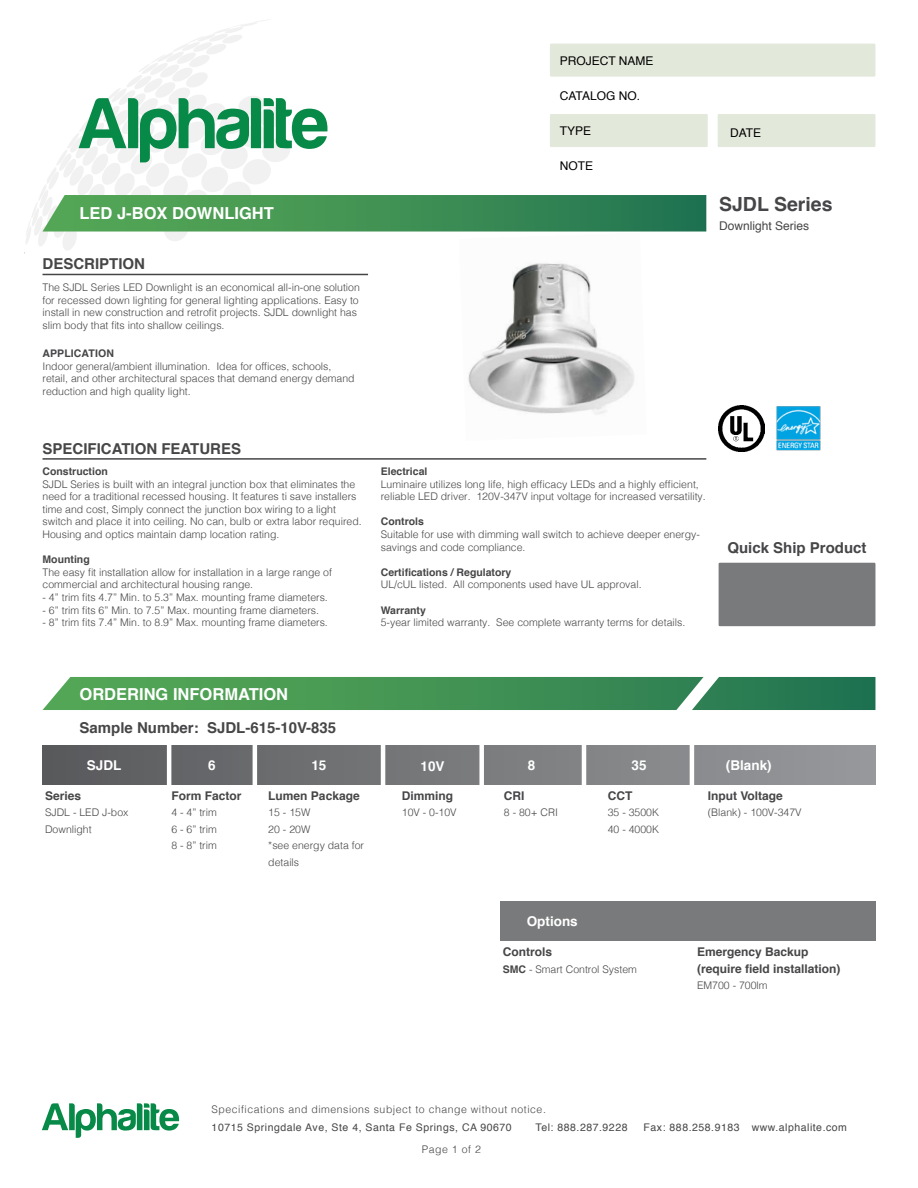
<style>
.page{position:relative;width:918px;height:1188px;background:#fff}
.page>*{position:absolute;margin:0;border:0;box-sizing:border-box;transform-origin:0 0}
.t1{font:700 19.5px "Helvetica";color:#464547}
.t2{font:700 16.5px "Helvetica";color:#fff}
.t3{font:700 15px "Helvetica";color:#464547}
.t4{font:700 13.5px "Helvetica";color:#fff}
.t5{font:700 12px/16.5px "Helvetica";color:#464547}
.t6{font:12px "Helvetica";color:#000}
.t7{font:12px "Helvetica";color:#464547}
.t8{font:300 10.5px/12.6px "Helvetica";color:#464547}
.t9{font:10.5px "Helvetica";letter-spacing:.05em;color:#464547}
.t10{font:700 10.5px "Helvetica";color:#464547}
.t11{font:300 10.5px "Helvetica";letter-spacing:.05em;color:#464547}
</style>
<div class="page">
<svg style="left:42px;top:1103px;width:137px;height:35px"></svg>
<div style="left:550px;top:44px;width:325px;height:33px;background:#e2e9db"></div>
<div style="left:718px;top:114px;width:157px;height:33px;background:#e2e9db"></div>
<svg style="left:24px;top:20px;width:682px;height:234px"></svg>
<hr style="left:43px;top:274px;width:325px;height:1px;background:#464547">
<hr style="left:43px;top:458px;width:663px;height:2px;background:#464547">
<div style="left:719px;top:563px;width:156px;height:63px;background:#797a7b"></div>
<svg style="left:43px;top:677px;width:832px;height:33px;background:#459359"></svg>
<div style="left:43px;top:746px;width:832px;height:39px;background:linear-gradient(to right,#5a5b5d,#97999c)"></div>
<hr style="left:167px;top:743px;width:4px;height:46px;background:#fff">
<hr style="left:253px;top:743px;width:4px;height:46px;background:#fff">
<hr style="left:381px;top:743px;width:4px;height:46px;background:#fff">
<hr style="left:690px;top:743px;width:4px;height:46px;background:#fff">
<hr style="left:582px;top:743px;width:4px;height:46px;background:#fff">
<div style="left:479px;top:743px;width:5px;height:46px;background:#fff"></div>
<img style="left:719px;top:406px;width:45px;height:45px">
<img style="left:776px;top:406px;width:45px;height:45px">
<img style="left:459px;top:233px;width:188px;height:182px">
<div style="left:500px;top:901px;width:375px;height:40px;background:#797a7b"></div>
<h2 class="t2" style="left:80px;top:200px;width:196px">LED J-Box Downlight</h2>
<h3 class="t3" style="left:43px;top:252px;width:104px">Description</h3>
<p class="t8" style="left:43px;top:280px;width:319px">The SJDL Series LED Downlight is an economical all-in-one solution for recessed down lighting for general lighting applications. Easy to install in new construction and retrofit projects. SJDL downlight has slim body that fits into shallow ceilings.</p>
<p class="t10" style="left:43px;top:345px;width:54px">APPLICATION</p>
<p class="t8" style="left:43px;top:359px;width:314px">Indoor general/ambient illumination. Idea for offices, schools, retail, and other architectural spaces that demand energy demand reduction and high quality light.</p>
<h3 class="t3" style="left:43px;top:437px;width:89px">SP ECI FICATION</h3>
<h3 class="t3" style="left:161px;top:437px;width:80px">FEATURES</h3>
<p class="t10" style="left:43px;top:463px;width:67px">Construction</p>
<p class="t8" style="left:43px;top:477px;width:321px">SJDL Series is built with an integral junction box that eliminates the need for a traditional recessed housing. It features ti save installers time and cost, Simply connect the junction box wiring to a light switch and place it into ceiling. No can, bulb or extra labor required.<br>Housing and optics maintain damp location rating.</p>
<p class="t10" style="left:43px;top:551px;width:49px">Mounting</p>
<p class="t8" style="left:43px;top:565px;width:291px">The easy fit installation allow for installation in a large range of commercial and architectural housing range.</p>
<p class="t8" style="left:43px;top:590px;width:287px">- 4” trim fits 4.7” Min. to 5.3” Max. mounting frame diameters.</p>
<p class="t8" style="left:43px;top:603px;width:278px">- 6” trim fits 6” Min. to 7.5” Max. mounting frame diameters.</p>
<p class="t8" style="left:43px;top:615px;width:287px">- 8” trim fits 7.4” Min. to 8.9” Max. mounting frame diameters.</p>
<p class="t6" style="left:560px;top:52px;width:95px">Project Name</p>
<p class="t6" style="left:560px;top:87px;width:82px">Catalog No.</p>
<p class="t6" style="left:560px;top:122px;width:33px">Type</p>
<p class="t6" style="left:560px;top:157px;width:35px">Note</p>
<p class="t6" style="left:730px;top:123px;width:33px">Date</p>
<h1 class="t1" style="left:719px;top:188px;width:115px">SJDL Series</h1>
<p class="t7" style="left:719px;top:217px;width:92px">Downlight Series</p>
<p class="t10" style="left:381px;top:463px;width:48px">Electrical</p>
<p class="t8" style="left:381px;top:477px;width:327px">Luminaire utilizes long life, high efficacy LEDs and a highly efficient, reliable LED driver. 120V-347V input voltage for increased versatility.</p>
<p class="t10" style="left:381px;top:513px;width:45px">Controls</p>
<p class="t8" style="left:381px;top:527px;width:321px">Suitable for use with dimming wall switch to achieve deeper energy&shy;savings and code compliance.</p>
<p class="t10" style="left:381px;top:564px;width:132px">Certifications / Regulatory</p>
<p class="t8" style="left:381px;top:578px;width:262px">UL/cUL listed. All components used have UL approval.</p>
<p class="t10" style="left:381px;top:601px;width:47px">Warranty</p>
<p class="t8" style="left:381px;top:615px;width:306px">5-year limited warranty. See complete warranty terms for details.</p>
<h3 class="t3" style="left:727px;top:536px;width:141px">Quick Ship Product</h3>
<h2 class="t2" style="left:80px;top:681px;width:210px">Ordering Information</h2>
<h3 class="t3" style="left:80px;top:716px;width:258px">Sample Number: SJDL-615-10v-835</h3>
<p class="t4" style="left:87px;top:755px;width:36px">SJDL</p>
<p class="t5" style="left:45px;top:788px;width:38px">Series</p>
<p class="t8" style="left:45px;top:804px;width:85px;line-height:16.5px">SJDL - LED J-box<br>Downlight</p>
<p class="t4" style="left:208px;top:755px;width:9px">6</p>
<p class="t4" style="left:311px;top:755px;width:17px">15</p>
<p class="t4" style="left:421px;top:755px;width:25px">10V</p>
<p class="t4" style="left:528px;top:755px;width:9px">8</p>
<p class="t4" style="left:632px;top:755px;width:17px">35</p>
<p class="t4" style="left:726px;top:755px;width:47px">(Blank)</p>
<p class="t5" style="left:504px;top:788px;width:8px">CRI</p>
<p class="t8" style="left:504px;top:806px;width:56px">8 - 80+ CRI</p>
<p class="t5" style="left:708px;top:788px;width:77px">Input Voltage</p>
<p class="t8" style="left:708px;top:806px;width:95px">(Blank) - 100V-347V</p>
<p class="t5" style="left:608px;top:788px;width:9px">CCT</p>
<p class="t8" style="left:608px;top:804px;width:53px;line-height:16.5px">35 - 3500K<br>40 - 4000K</p>
<p class="t5" style="left:402px;top:788px;width:53px">Dimming</p>
<p class="t8" style="left:402px;top:806px;width:56px">10V - 0-10V</p>
<p class="t5" style="left:268px;top:788px;width:93px">Lumen Package</p>
<p class="t8" style="left:268px;top:804px;width:97px;line-height:16.5px">15 - 15W<br>20 - 20W<br>*see energy data for details</p>
<p class="t5" style="left:171px;top:788px;width:72px">Form Factor</p>
<p class="t8" style="left:171px;top:804px;width:47px;line-height:16.5px;text-align:justify">4 - 4” trim 6 - 6” trim 8 - 8” trim</p>
<p class="t4" style="left:527px;top:911px;width:53px">Options</p>
<p class="t5" style="left:503px;top:944px;width:51px">Controls</p>
<p class="t10" style="left:503px;top:961px;width:9px">SMC</p>
<p class="t8" style="left:529px;top:962px;width:109px">- Smart Control System</p>
<p class="t5" style="left:697px;top:944px;width:145px">Emergency Backup (require field installation)</p>
<p class="t8" style="left:697px;top:979px;width:72px">EM700 - 700lm</p>
<p class="t11" style="left:212px;top:1100px;width:336px">Specifications and dimensions subject to change without notice.</p>
<p class="t9" style="left:212px;top:1119px;width:302px">10715 Springdale Ave, Ste 4, Santa Fe Springs, CA 90670</p>
<p class="t9" style="left:536px;top:1119px;width:93px">Tel: 888.287.9228</p>
<p class="t9" style="left:644px;top:1119px;width:205px">Fax: 888.258.9183 www.alphalite.com</p>
<p class="t8" style="left:422px;top:1143px;width:60px">Page 1 of 2</p>
</div>
